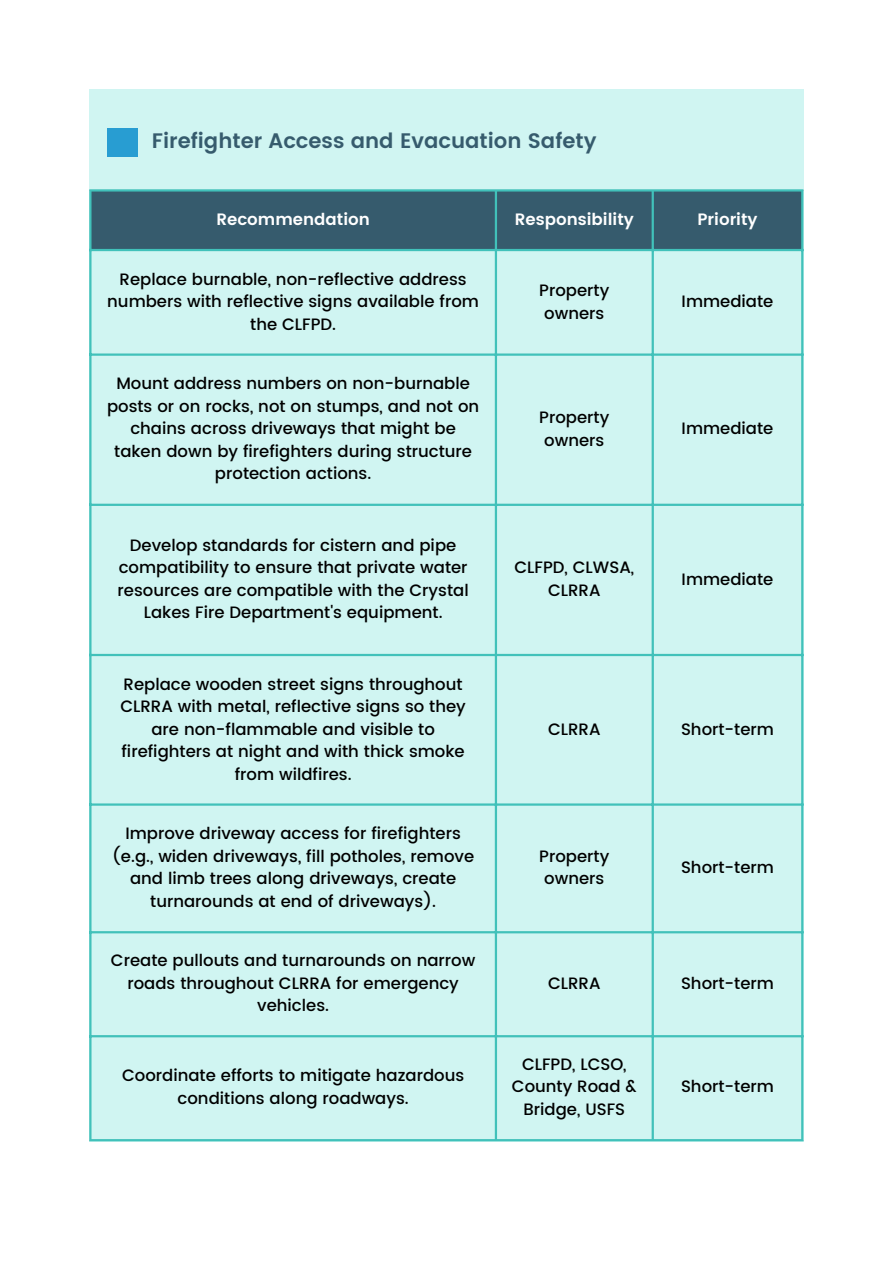
<style>
.page{position:relative;width:893px;height:1264px;background:#fff}
.page>*{position:absolute;margin:0;border:0;box-sizing:border-box;transform-origin:0 0}
.t1{font:600 21px "Poppins";color:#365b6d}
.t2{font:500 16.5px/22.5px "Poppins";color:#000;text-align:center}
.t3{font:600 16.5px "Poppins";color:#fff}
</style>
<div class="page">
<div style="left:89px;top:89px;width:714px;height:1052px;background:#d0f5f2"></div>
<div style="left:91px;top:191px;width:710px;height:58px;background:#365b6d"></div>
<hr style="left:89px;top:191px;width:2px;height:948px;background:#41c1ba">
<hr style="left:495px;top:191px;width:2px;height:948px;background:#41c1ba">
<hr style="left:651px;top:191px;width:2px;height:948px;background:#41c1ba">
<hr style="left:801px;top:191px;width:2px;height:948px;background:#41c1ba">
<hr style="left:89px;top:189px;width:714px;height:2px;background:#41c1ba">
<hr style="left:89px;top:249px;width:714px;height:2px;background:#41c1ba">
<hr style="left:89px;top:353px;width:714px;height:3px;background:#41c1ba">
<hr style="left:89px;top:503px;width:714px;height:3px;background:#41c1ba">
<hr style="left:89px;top:654px;width:714px;height:2px;background:#41c1ba">
<hr style="left:89px;top:803px;width:714px;height:2px;background:#41c1ba">
<hr style="left:89px;top:931px;width:714px;height:2px;background:#41c1ba">
<hr style="left:89px;top:1035px;width:714px;height:2px;background:#41c1ba">
<hr style="left:89px;top:1139px;width:714px;height:2px;background:#41c1ba">
<div style="left:108px;top:128px;width:30px;height:28px;background:#289dd2"></div>
<p class="t1" style="left:152px;top:129px;width:446px">Firefighter Access and Evacuation Safety</p>
<p class="t3" style="left:216px;top:210px;width:155px">Recommendation</p>
<p class="t3" style="left:515px;top:210px;width:120px">Responsibility</p>
<p class="t3" style="left:697px;top:210px;width:62px">Priority</p>
<p class="t2" style="left:107px;top:268px;width:373px">Replace burnable, non-reflective address numbers with reflective signs available from the CLFPD.</p>
<p class="t2" style="left:107px;top:372px;width:374px">Mount address numbers on non-burnable posts or on rocks, not on stumps, and not on chains across driveways that might be taken down by firefighters during structure protection actions.</p>
<p class="t2" style="left:118px;top:534px;width:352px">Develop standards for cistern and pipe compatibility to ensure that private water resources are compatible with the Crystal Lakes Fire Department's equipment.</p>
<p class="t2" style="left:120px;top:673px;width:347px">Replace wooden street signs throughout CLRRA with metal, reflective signs so they are non-flammable and visible to firefighters at night and with thick smoke from wildfires.</p>
<p class="t2" style="left:112px;top:822px;width:363px">Improve driveway access for firefighters (e.g., widen driveways, fill potholes, remove and limb trees along driveways, create turnarounds at end of driveways).</p>
<p class="t2" style="left:111px;top:949px;width:366px">Create pullouts and turnarounds on narrow roads throughout CLRRA for emergency vehicles.</p>
<p class="t2" style="left:539px;top:279px;width:72px">Property owners</p>
<p class="t2" style="left:681px;top:290px;width:93px">Immediate</p>
<p class="t2" style="left:539px;top:406px;width:72px">Property owners</p>
<p class="t2" style="left:681px;top:417px;width:93px">Immediate</p>
<p class="t2" style="left:514px;top:556px;width:121px">CLFPD, CLWSA,<br>CLRRA</p>
<p class="t2" style="left:681px;top:567px;width:93px">Immediate</p>
<p class="t2" style="left:548px;top:718px;width:54px">CLRRA</p>
<p class="t2" style="left:681px;top:718px;width:94px">Short-term</p>
<p class="t2" style="left:539px;top:845px;width:72px">Property owners</p>
<p class="t2" style="left:681px;top:856px;width:94px">Short-term</p>
<p class="t2" style="left:548px;top:971px;width:54px">CLRRA</p>
<p class="t2" style="left:681px;top:971px;width:94px">Short-term</p>
<p class="t2" style="left:122px;top:1064px;width:343px">Coordinate efforts to mitigate hazardous conditions along roadways.</p>
<p class="t2" style="left:512px;top:1053px;width:126px">CLFPD, LCSO,<br>County Road &amp;<br>Bridge, USFS</p>
<p class="t2" style="left:681px;top:1075px;width:94px">Short-term</p>
</div>
